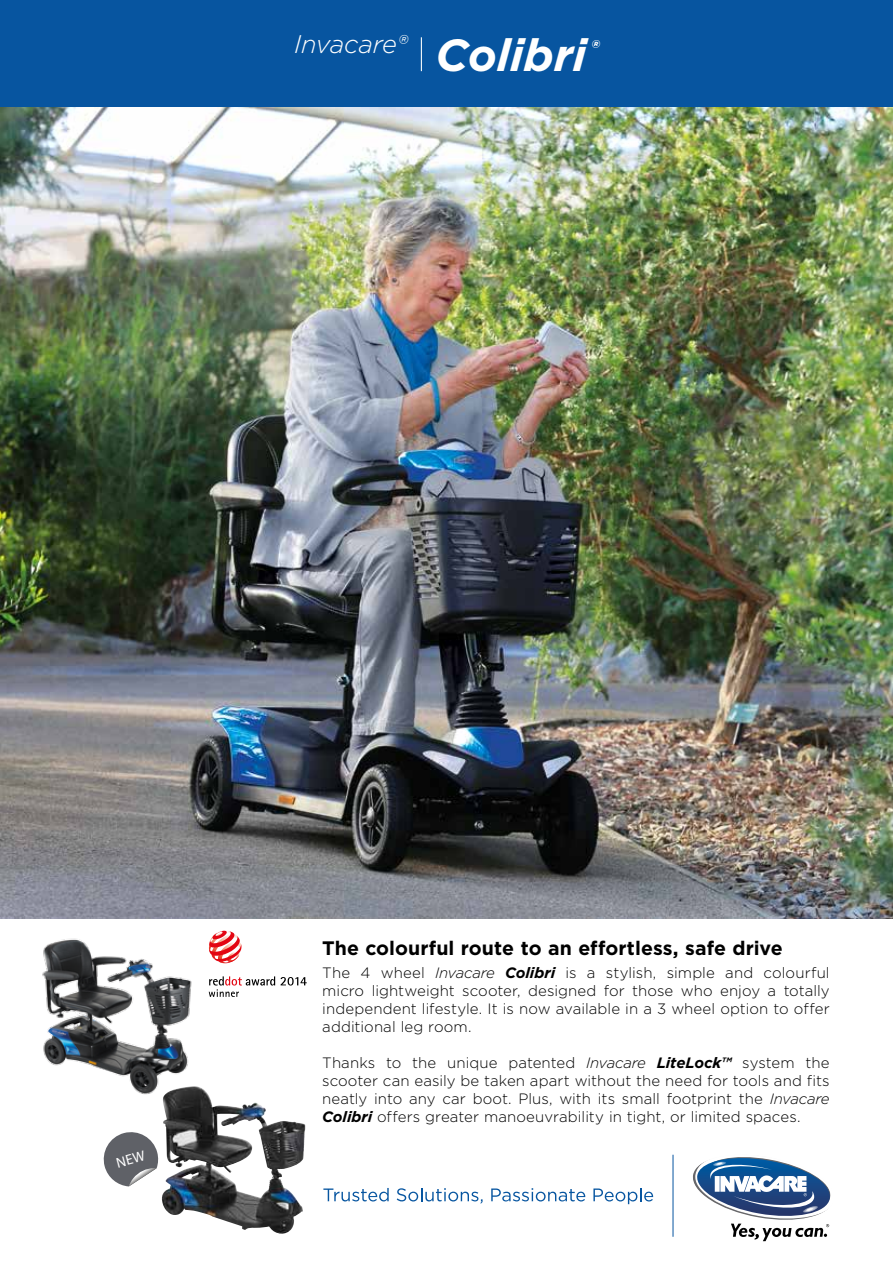
<style>
.page{position:relative;width:893px;height:1263px;background:#fff}
.page>*{position:absolute;margin:0;border:0;box-sizing:border-box;transform-origin:0 0}
.t1{font:italic 300 25.5px "Gotham";letter-spacing:-.01em;color:#fff}
.t2{font:700 19.5px "Gotham";color:#000}
.t3{font:300 15px/18px "Gotham";letter-spacing:.005em;color:#000;text-align:justify}
.s1{font-weight:700;font-size:45px}
.s2{font-style:italic}
.s3{font-weight:700;font-style:italic}
</style>
<div class="page">
<svg style="left:281px;top:977px;width:26px;height:8px"></svg>
<svg style="left:209px;top:931px;width:33px;height:32px"></svg>
<svg style="left:209px;top:976px;width:66px;height:21px"></svg>
<img style="left:0;top:106px;width:893px;height:812px">
<img style="left:42px;top:938px;width:152px;height:157px">
<div style="left:0;top:0;width:893px;height:106px;background:#0755a0"></div>
<hr style="left:421px;top:37px;width:1px;height:34px;background:#fff">
<hr style="left:673px;top:1155px;width:1px;height:82px;background:#0755a0">
<svg style="left:323px;top:1188px;width:66px;height:13px"></svg>
<svg style="left:397px;top:1188px;width:86px;height:15px"></svg>
<svg style="left:491px;top:1188px;width:94px;height:13px"></svg>
<svg style="left:593px;top:1188px;width:60px;height:16px"></svg>
<svg style="left:693px;top:1157px;width:138px;height:84px"></svg>
<img style="left:162px;top:1087px;width:132px;height:147px">
<svg style="left:103px;top:1132px;width:56px;height:54px"></svg>
<h1 class="t1" style="left:294px;top:28px;width:306px">Invacare® <span class="s1">Colibri</span> <sub>®</sub></h1>
<h2 class="t2" style="left:322px;top:935px;width:462px">The colourful route to an effortless, safe drive</h2>
<p class="t3" style="left:322px;top:963px;width:509px">The 4 wheel <span class="s2">Invacare</span> <span class="s3">Colibri</span> is a stylish, simple and colourful micro lightweight scooter, designed for those who enjoy a totally independent lifestyle. It is now available in a 3 wheel option to offer additional leg room.</p>
<p class="t3" style="left:322px;top:1053px;width:509px">Thanks to the unique patented <span class="s2">Invacare</span> <span class="s3">LiteLock™</span> system the scooter can easily be taken apart without the need for tools and fits neatly into any car boot. Plus, with its small footprint the <span class="s2">Invacare </span><span class="s3">Colibri</span> offers greater manoeuvrability in tight, or limited spaces.</p>
</div>
